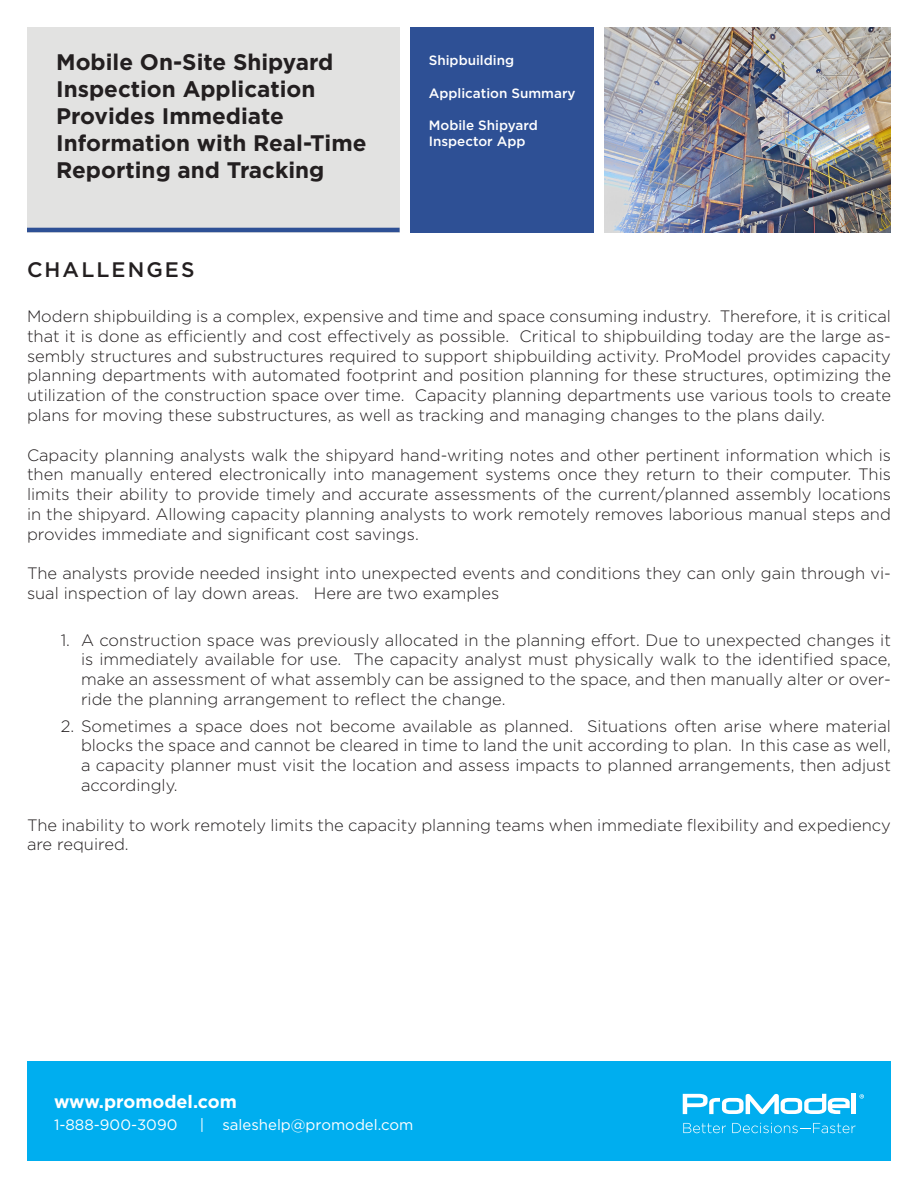
<style>
.page{position:relative;width:918px;height:1188px;background:#fff}
.page>*{position:absolute;margin:0;border:0;box-sizing:border-box;transform-origin:0 0}
.t1{font:700 22.5px/27px "Gotham";color:#231f20}
.t2{font:500 21px "Gotham";letter-spacing:.1em;color:#231f20}
.t3{font:700 18px "Gotham";color:#fff}
.t4{font:300 16.5px/19.8px "Gotham";color:#231f20;text-align:justify}
.t5{font:15px "Gotham";color:#fff}
.t6{font:500 13.5px "Gotham";color:#fff}
</style>
<div class="page">
<img style="left:605px;top:27px;width:286px;height:205px">
<div style="left:27px;top:27px;width:373px;height:205px;background:#e2e2e1"></div>
<div style="left:27px;top:1062px;width:864px;height:99px;background:#00aeef"></div>
<svg style="left:683px;top:1094px;width:167px;height:20px"></svg>
<div style="left:851px;top:1094px;width:5px;height:20px;background:#fff"></div>
<svg style="left:683px;top:1123px;width:43px;height:10px"></svg>
<svg style="left:732px;top:1123px;width:124px;height:10px"></svg>
<svg style="left:859px;top:1094px;width:5px;height:5px"></svg>
<div style="left:410px;top:27px;width:184px;height:205px;background:#2e5095"></div>
<hr style="left:27px;top:228px;width:373px;height:4px;background:#2e5095">
<p class="t1" style="left:56px;top:48px;width:312px">Mobile On-Site Shipyard<br>Inspection Application<br>Provides Immediate<br>Information with Real-Time<br>Reporting and Tracking</p>
<p class="t6" style="left:429px;top:53px;width:87px">Shipbuilding</p>
<p class="t6" style="left:429px;top:85px;width:148px">Application Summary</p>
<p class="t6" style="left:429px;top:118px;width:111px">Mobile Shipyard</p>
<p class="t6" style="left:429px;top:134px;width:98px">Inspector App</p>
<p class="t2" style="left:27px;top:258px;width:169px">CHALLENGES</p>
<p class="t4" style="left:27px;top:306px;width:866px">Modern shipbuilding is a complex, expensive and time and space consuming industry. Therefore, it is critical that it is done as efficiently and cost effectively as possible. Critical to shipbuilding today are the large as&shy;sembly structures and substructures required to support shipbuilding activity. ProModel provides capacity planning departments with automated footprint and position planning for these structures, optimizing the utilization of the construction space over time. Capacity planning departments use various tools to create plans for moving these substructures, as well as tracking and managing changes to the plans daily.</p>
<p class="t4" style="left:27px;top:445px;width:866px">Capacity planning analysts walk the shipyard hand-writing notes and other pertinent information which is then manually entered electronically into management systems once they return to their computer. This limits their ability to provide timely and accurate assessments of the current/planned assembly locations in the shipyard. Allowing capacity planning analysts to work remotely removes laborious manual steps and provides immediate and significant cost savings.</p>
<p class="t4" style="left:27px;top:563px;width:866px">The analysts provide needed insight into unexpected events and conditions they can only gain through vi&shy;sual inspection of lay down areas. Here are two examples</p>
<p class="t4" style="left:81px;top:630px;width:812px;text-indent:-20px">1. A construction space was previously allocated in the planning effort. Due to unexpected changes it is immediately available for use. The capacity analyst must physically walk to the identified space, make an assessment of what assembly can be assigned to the space, and then manually alter or over&shy;ride the planning arrangement to reflect the change.</p>
<p class="t4" style="left:81px;top:716px;width:812px;text-indent:-20px">2. Sometimes a space does not become available as planned. Situations often arise where material blocks the space and cannot be cleared in time to land the unit according to plan. In this case as well, a capacity planner must visit the location and assess impacts to planned arrangements, then adjust accordingly.</p>
<p class="t4" style="left:27px;top:815px;width:866px">The inability to work remotely limits the capacity planning teams when immediate flexibility and expediency are required.</p>
<p class="t3" style="left:54px;top:1091px;width:184px">www.promodel.com</p>
<p class="t5" style="left:54px;top:1116px;width:125px">1-888-900-3090</p>
<p class="t5" style="left:200px;top:1116px;width:215px">| saleshelp@promodel.com</p>
</div>
